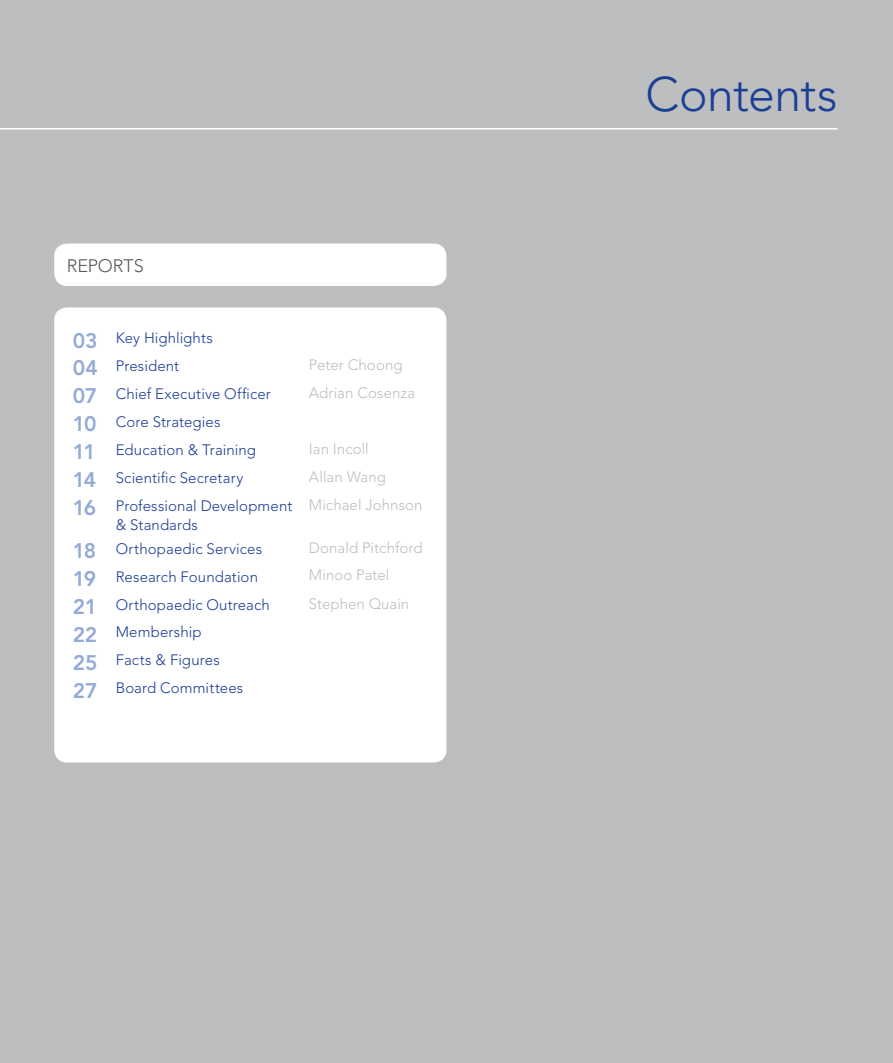
<style>
.page{position:relative;width:893px;height:1063px;background:#bcbec0}
.page>*{position:absolute;margin:0;border:0;box-sizing:border-box;transform-origin:0 0}
.t1{font:300 48px "Avenir";color:#1c3e94}
.t2{font:300 18px "Avenir";color:#58595b}
.t3{font:300 15px/27.9px "Avenir";letter-spacing:.005em;color:#1c3e94}
.t4{font:300 15px/27.9px "Avenir";letter-spacing:.005em;color:#bcbec0}
.s1{font-weight:800;font-size:21px;color:#93abd6}
</style>
<div class="page">
<div style="left:54px;top:307px;width:392px;height:456px;background:#fff;border-radius:13px"></div>
<hr style="left:0;top:128px;width:838px;height:1px;background:#fff">
<div style="left:54px;top:244px;width:392px;height:42px;background:#fff;border-radius:13px"></div>
<p class="t2" style="left:67px;top:255px;width:68px">REPORTS</p>
<p class="t3" style="left:73px;top:324px;width:221px"><span class="s1">03</span> Key Highlights<br><span class="s1">04</span> President<br><span class="s1">07</span> Chief Executive Officer<br><span class="s1">10</span> Core Strategies<br><span class="s1">11</span> Education &amp; Training<br><span class="s1">14</span> Scientific Secretary<br><span class="s1">16</span> Professional Development</p>
<p class="t3" style="left:73px;top:513px;width:191px;line-height:23.4px;text-indent:43px">&amp; Standards<br><span class="s1">18</span> Orthopaedic Services</p>
<p class="t3" style="left:73px;top:562px;width:198px"><span class="s1">19</span> Research Foundation<br><span class="s1">21</span> Orthopaedic Outreach<br><span class="s1">22</span> Membership<br><span class="s1">25</span> Facts &amp; Figures<br><span class="s1">27</span> Board Committees</p>
<p class="t4" style="left:309px;top:351px;width:108px">peter choong<br>Adrian cosenza</p>
<p class="t4" style="left:309px;top:435px;width:115px">ian incoll<br>Allan Wang<br>Michael Johnson</p>
<p class="t4" style="left:309px;top:533px;width:115px">Donald pitchford<br>Minoo patel stephen Quain</p>
<h1 class="t1" style="left:645px;top:67px;width:194px">Contents</h1>
</div>
